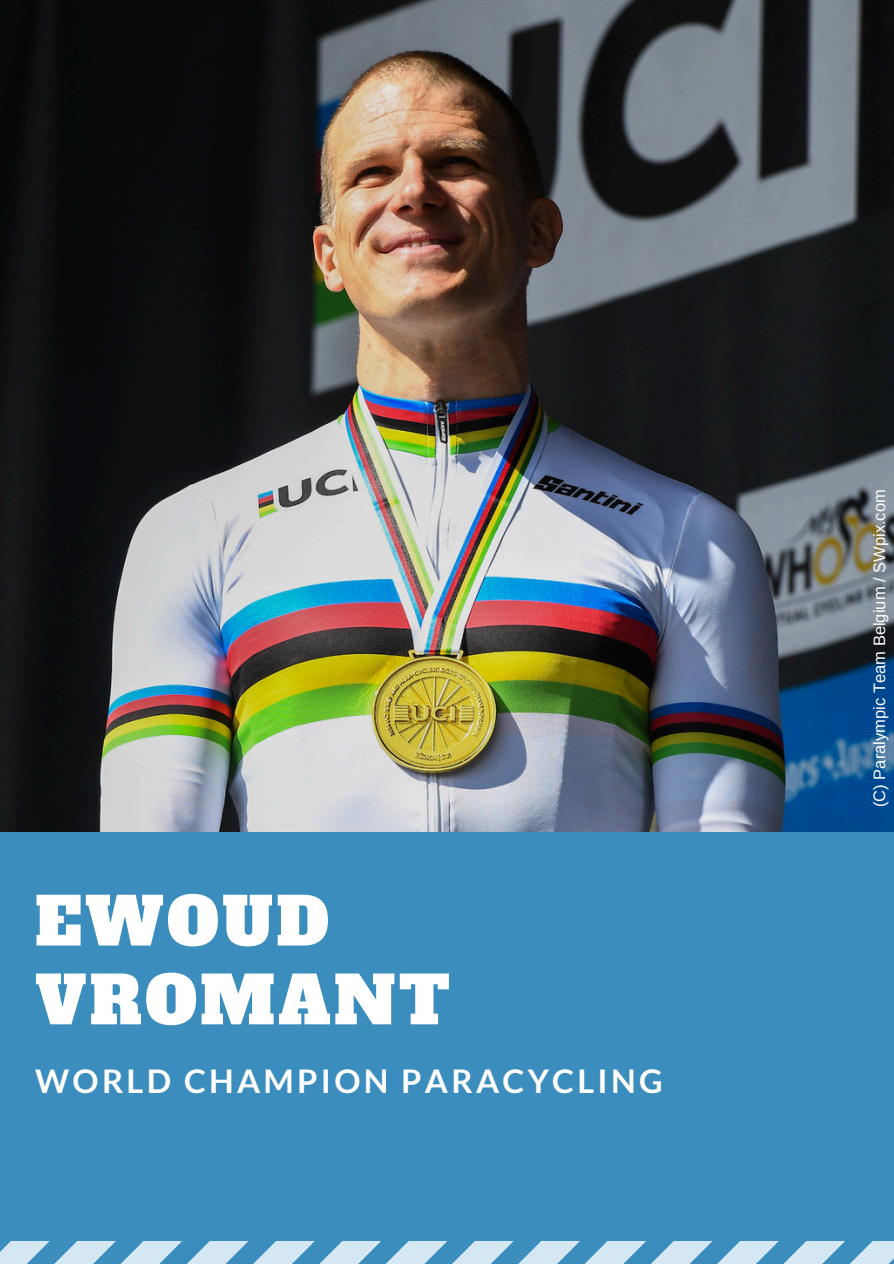
<style>
.page{position:relative;width:894px;height:1264px;background:#fff}
.page>*{position:absolute;margin:0;border:0;box-sizing:border-box;transform-origin:0 0}
.t1{font:65.25px/78.8px "Alfa Slab One";letter-spacing:.05em;color:#fff}
.t2{font:700 32.7px "Lato";letter-spacing:.1em;color:#fff}
.t3{font:16.5px "Arimo";color:#fff}
</style>
<div class="page">
<img style="left:0;top:0;width:893px;height:831px">
<div style="left:0;top:831px;width:893px;height:432px;background:#3b8dbd"></div>
<svg style="left:0;top:1241px;width:893px;height:22px"></svg>
<p class="t1" style="left:35px;top:883px;width:416px">EWOUD<br>VROMANT</p>
<h1 class="t2" style="left:35px;top:1060px;width:628px">WORLD CHAMPION PARACYCLING</h1>
<h2 class="t3" style="left:870px;top:807px;width:319px;rotate:-90deg">(C) Paralympic Team Belgium / SWpix.com</h2>
</div>
